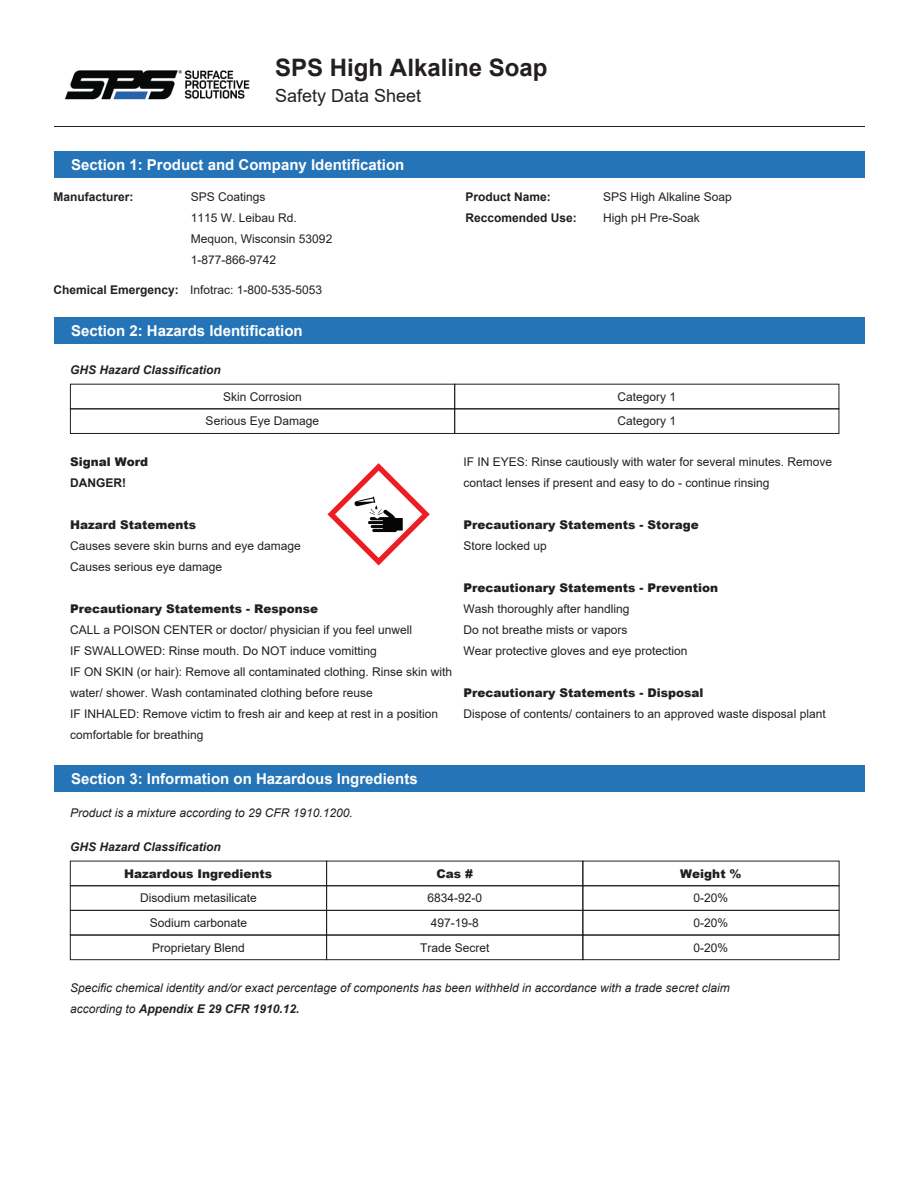
<style>
.page{position:relative;width:918px;height:1188px;background:#fff}
.page>*{position:absolute;margin:0;border:0;box-sizing:border-box;transform-origin:0 0}
.t1{font:700 24px "Arial";color:#231f20}
.t2{font:18px "Arial";color:#231f20}
.t3{font:700 15px "Arial";color:#fff}
.t4{font:12px/21px "Arial";color:#231f20}
.t5{font:900 12px "Arial";color:#231f20}
.t6{font:italic 12px/21px "Arial";color:#231f20}
.t7{font:700 12px/21px "Arial";color:#231f20}
.t8{font:italic 700 12px "Arial";color:#231f20}
.s1{font-weight:700}
</style>
<div class="page">
<hr style="left:54px;top:126px;width:810px;height:1px;background:#231f20">
<img style="left:64px;top:70px;width:186px;height:30px">
<div style="left:54px;top:317px;width:810px;height:27px;background:#2574b7"></div>
<div style="left:70px;top:408px;width:385px;height:26px;border:1px solid #231f20"></div>
<div style="left:454px;top:408px;width:385px;height:26px;border:1px solid #231f20"></div>
<svg style="left:327px;top:463px;width:103px;height:103px"></svg>
<div style="left:54px;top:766px;width:810px;height:26px;background:#2574b7"></div>
<div style="left:70px;top:885px;width:257px;height:26px;border:1px solid #231f20"></div>
<div style="left:70px;top:910px;width:257px;height:25px;border:1px solid #231f20"></div>
<div style="left:70px;top:935px;width:257px;height:25px;border:1px solid #231f20"></div>
<div style="left:326px;top:935px;width:257px;height:25px;border:1px solid #231f20"></div>
<div style="left:582px;top:935px;width:257px;height:25px;border:1px solid #231f20"></div>
<div style="left:326px;top:885px;width:257px;height:26px;border:1px solid #231f20"></div>
<div style="left:582px;top:885px;width:257px;height:26px;border:1px solid #231f20"></div>
<div style="left:54px;top:151px;width:810px;height:26px;background:#2574b7"></div>
<h1 class="t1" style="left:275px;top:50px;width:274px">SPS High Alkaline Soap</h1>
<h2 class="t2" style="left:275px;top:83px;width:148px">Safety Data Sheet</h2>
<p class="t3" style="left:71px;top:154px;width:335px">Section 1: Product and Company Identification</p>
<p class="t7" style="left:53px;top:187px;width:82px">Manufacturer:</p>
<p class="t7" style="left:466px;top:187px;width:113px">Product Name:<br>Reccomended Use:</p>
<p class="t4" style="left:191px;top:186px;width:143px">SPS Coatings<br>1115 W. Leibau Rd.<br>Mequon, Wisconsin 53092<br>1-877-866-9742</p>
<p class="t4" style="left:603px;top:186px;width:130px">SPS High Alkaline Soap<br>High pH Pre-Soak</p>
<p class="t4" style="left:53px;top:279px;width:270px"><span class="s1">Chemical Emergency:</span> Infotrac: 1-800-535-5053</p>
<p class="t3" style="left:71px;top:320px;width:233px">Section 2: Hazards Identification</p>
<p class="t8" style="left:70px;top:362px;width:152px">GHS Hazard Classification</p>
<p class="t4" style="left:223px;top:386px;width:80px">Skin Corrosion</p>
<p class="t4" style="left:617px;top:386px;width:60px">Category 1</p>
<p class="t4" style="left:206px;top:411px;width:115px">Serious Eye Damage</p>
<p class="t4" style="left:617px;top:411px;width:60px">Category 1</p>
<p class="t5" style="left:70px;top:453px;width:80px">Signal Word</p>
<p class="t7" style="left:70px;top:472px;width:57px">DANGER!</p>
<p class="t5" style="left:70px;top:516px;width:128px">Hazard Statements</p>
<p class="t4" style="left:70px;top:535px;width:232px">Causes severe skin burns and eye damage<br>Causes serious eye damage</p>
<p class="t5" style="left:70px;top:600px;width:250px">Precautionary Statements - Response</p>
<p class="t4" style="left:70px;top:619px;width:384px">CALL a POISON CENTER or doctor/ physician if you feel unwell<br>IF SWALLOWED: Rinse mouth. Do NOT induce vomitting<br>IF ON SKIN (or hair): Remove all contaminated clothing. Rinse skin with water/ shower. Wash contaminated clothing before reuse<br>IF INHALED: Remove victim to fresh air and keep at rest in a position comfortable for breathing</p>
<p class="t3" style="left:71px;top:769px;width:348px">Section 3: Information on Hazardous Ingredients</p>
<p class="t4" style="left:464px;top:451px;width:370px">IF IN EYES: Rinse cautiously with water for several minutes. Remove contact lenses if present and easy to do - continue rinsing</p>
<p class="t5" style="left:464px;top:516px;width:237px">Precautionary Statements - Storage</p>
<p class="t4" style="left:464px;top:535px;width:85px">Store locked up</p>
<p class="t5" style="left:464px;top:579px;width:256px">Precautionary Statements - Prevention</p>
<p class="t4" style="left:464px;top:598px;width:226px">Wash thoroughly after handling<br>Do not breathe mists or vapors<br>Wear protective gloves and eye protection</p>
<p class="t5" style="left:464px;top:684px;width:241px">Precautionary Statements - Disposal</p>
<p class="t4" style="left:464px;top:703px;width:364px">Dispose of contents/ containers to an approved waste disposal plant</p>
<p class="t6" style="left:70px;top:802px;width:284px">Product is a mixture according to 29 CFR 1910.1200.</p>
<p class="t8" style="left:70px;top:839px;width:152px">GHS Hazard Classification</p>
<p class="t5" style="left:124px;top:865px;width:150px">Hazardous Ingredients</p>
<p class="t5" style="left:436px;top:865px;width:38px">Cas #</p>
<p class="t5" style="left:680px;top:865px;width:63px">Weight %</p>
<p class="t4" style="left:140px;top:886px;width:118px;line-height:24.6px;text-align:center">Disodium metasilicate<br>Sodium carbonate<br>Proprietary Blend</p>
<p class="t4" style="left:420px;top:886px;width:71px;line-height:24.6px;text-align:center">6834-92-0<br>497-19-8<br>Trade Secret</p>
<p class="t4" style="left:694px;top:886px;width:36px;line-height:24.6px;text-align:justify">0-20% 0-20% 0-20%</p>
<p class="t6" style="left:70px;top:978px;width:661px">Specific chemical identity and/or exact percentage of components has been withheld in accordance with a trade secret claim according to <span class="s1">Appendix E 29 CFR 1910.12.</span></p>
</div>
